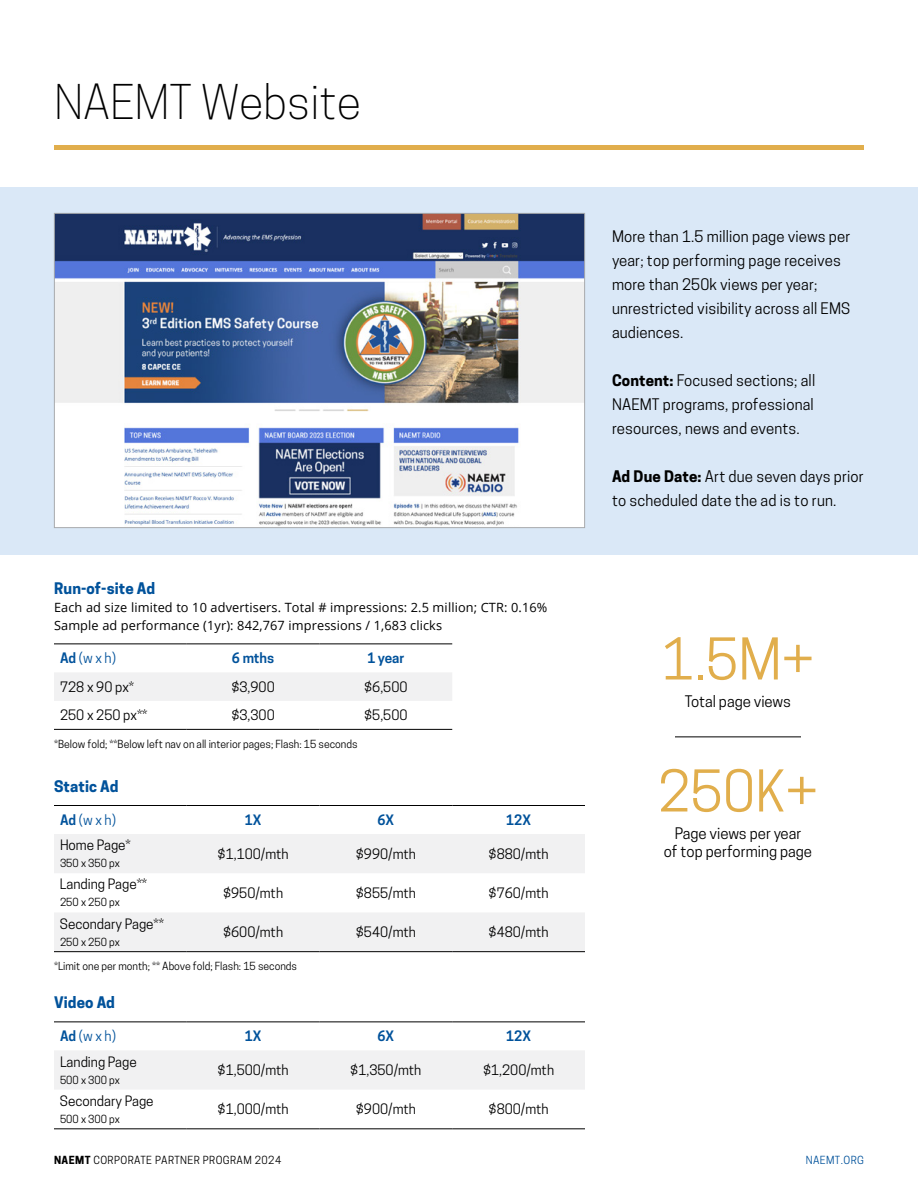
<style>
.page{position:relative;width:918px;height:1188px;background:#fff}
.page>*{position:absolute;margin:0;border:0;box-sizing:border-box;transform-origin:0 0}
.t1{font:54px "Cooper Hewitt";color:#e1ae4c}
.t2{font:300 45px "Cooper Hewitt";color:#000}
.t3{font:15px/24px "Cooper Hewitt";letter-spacing:.01em;color:#000}
.t4{font:700 15px "Cooper Hewitt";letter-spacing:.01em;color:#00529b}
.t5{font:13.5px "Cooper Hewitt";color:#000}
.t6{font:600 13.5px "Cooper Hewitt";color:#00529b}
.t7{font:13.5px "Cooper Hewitt";color:#00529b}
.t8{font:12.75px/18px "Open Sans";letter-spacing:.01em;color:#000}
.t9{font:10.5px "Cooper Hewitt";color:#000}
.t10{font:10.5px "Cooper Hewitt";letter-spacing:.04em;color:#000}
.t11{font:10.5px "Cooper Hewitt";letter-spacing:.04em;color:#00529b}
.s1{font-weight:600}
.s2{font-weight:700}
</style>
<div class="page">
<div style="left:0;top:188px;width:918px;height:367px;background:#dae8f7"></div>
<hr style="left:54px;top:146px;width:810px;height:4px;background:#e1ae4c">
<hr style="left:675px;top:736px;width:126px;height:1px;background:#000">
<div style="left:54px;top:673px;width:398px;height:28px;background:#f1f1f2"></div>
<hr style="left:54px;top:644px;width:133px;height:1px;background:#000">
<hr style="left:187px;top:644px;width:133px;height:1px;background:#000">
<hr style="left:320px;top:644px;width:132px;height:1px;background:#000">
<hr style="left:54px;top:729px;width:133px;height:1px;background:#000">
<hr style="left:187px;top:729px;width:133px;height:1px;background:#000">
<hr style="left:320px;top:729px;width:132px;height:1px;background:#000">
<svg style="left:54px;top:834px;width:531px;height:117px;fill:#f1f1f2"></svg>
<hr style="left:54px;top:805px;width:133px;height:1px;background:#000">
<hr style="left:187px;top:805px;width:133px;height:1px;background:#000">
<hr style="left:320px;top:805px;width:132px;height:1px;background:#000">
<hr style="left:452px;top:805px;width:133px;height:1px;background:#000">
<hr style="left:54px;top:951px;width:133px;height:1px;background:#000">
<hr style="left:187px;top:951px;width:133px;height:1px;background:#000">
<hr style="left:320px;top:951px;width:132px;height:1px;background:#000">
<hr style="left:452px;top:951px;width:133px;height:1px;background:#000">
<div style="left:54px;top:1051px;width:531px;height:38px;background:#f1f1f2"></div>
<hr style="left:54px;top:1022px;width:133px;height:1px;background:#000">
<hr style="left:187px;top:1022px;width:133px;height:1px;background:#000">
<hr style="left:320px;top:1022px;width:132px;height:1px;background:#000">
<hr style="left:452px;top:1022px;width:133px;height:1px;background:#000">
<hr style="left:54px;top:1128px;width:133px;height:1px;background:#000">
<hr style="left:187px;top:1128px;width:133px;height:1px;background:#000">
<hr style="left:320px;top:1128px;width:132px;height:1px;background:#000">
<hr style="left:452px;top:1128px;width:133px;height:1px;background:#000">
<img style="left:56px;top:215px;width:527px;height:311px">
<div style="left:54px;top:213px;width:531px;height:315px;border:1px solid #a7a9ac"></div>
<h2 class="t2" style="left:54px;top:76px;width:309px">NAEMT Website</h2>
<p class="t4" style="left:54px;top:579px;width:103px">Run-of-site Ad</p>
<p class="t8" style="left:54px;top:598px;width:495px">Each ad size limited to 10 advertisers. Total # impressions: 2.5 million; CTR: 0.16%<br>Sample ad performance (1yr): 842,767 impressions / 1,683 clicks</p>
<p class="t7" style="left:60px;top:650px;width:58px"><span class="s1">Ad</span> (w x h)</p>
<p class="t6" style="left:232px;top:650px;width:44px">6 mths</p>
<p class="t6" style="left:367px;top:650px;width:39px">1 year</p>
<p class="t5" style="left:60px;top:679px;width:76px">728 x 90 px*</p>
<p class="t5" style="left:231px;top:679px;width:45px">$3,900</p>
<p class="t5" style="left:364px;top:679px;width:45px">$6,500</p>
<p class="t5" style="left:60px;top:707px;width:89px">250 x 250 px**</p>
<p class="t5" style="left:231px;top:707px;width:45px">$3,300</p>
<p class="t5" style="left:364px;top:707px;width:45px">$5,500</p>
<p class="t9" style="left:54px;top:737px;width:305px">*Below fold; **Below left nav on all interior pages; Flash: 15 seconds</p>
<p class="t4" style="left:54px;top:777px;width:66px">Static Ad</p>
<p class="t7" style="left:60px;top:812px;width:58px"><span class="s1">Ad</span> (w x h)</p>
<p class="t6" style="left:245px;top:812px;width:18px">1X</p>
<p class="t6" style="left:378px;top:812px;width:18px">6X</p>
<p class="t6" style="left:506px;top:812px;width:26px">12X</p>
<p class="t5" style="left:60px;top:837px;width:72px">Home Page*</p>
<p class="t9" style="left:60px;top:857px;width:61px">350 x 350 px</p>
<p class="t5" style="left:218px;top:846px;width:73px">$1,100/mth</p>
<p class="t5" style="left:356px;top:846px;width:62px">$990/mth</p>
<p class="t5" style="left:489px;top:846px;width:62px">$880/mth</p>
<p class="t5" style="left:60px;top:876px;width:89px">Landing Page**</p>
<p class="t9" style="left:60px;top:896px;width:61px">250 x 250 px</p>
<p class="t5" style="left:223px;top:885px;width:62px">$950/mth</p>
<p class="t5" style="left:356px;top:885px;width:62px">$855/mth</p>
<p class="t5" style="left:489px;top:885px;width:62px">$760/mth</p>
<p class="t5" style="left:60px;top:916px;width:106px">Secondary Page**</p>
<p class="t9" style="left:60px;top:936px;width:61px">250 x 250 px</p>
<p class="t5" style="left:223px;top:924px;width:62px">$600/mth</p>
<p class="t5" style="left:356px;top:924px;width:62px">$540/mth</p>
<p class="t5" style="left:489px;top:924px;width:62px">$480/mth</p>
<p class="t9" style="left:54px;top:960px;width:245px">*Limit one per month; ** Above fold; Flash: 15 seconds</p>
<p class="t4" style="left:54px;top:993px;width:63px">Video Ad</p>
<p class="t7" style="left:60px;top:1028px;width:58px"><span class="s1">Ad</span> (w x h)</p>
<p class="t6" style="left:245px;top:1028px;width:18px">1X</p>
<p class="t6" style="left:378px;top:1028px;width:18px">6X</p>
<p class="t6" style="left:506px;top:1028px;width:26px">12X</p>
<p class="t5" style="left:60px;top:1054px;width:78px">Landing Page</p>
<p class="t9" style="left:60px;top:1073px;width:61px">500 x 300 px</p>
<p class="t5" style="left:218px;top:1062px;width:73px">$1,500/mth</p>
<p class="t5" style="left:350px;top:1062px;width:73px">$1,350/mth</p>
<p class="t5" style="left:483px;top:1062px;width:73px">$1,200/mth</p>
<p class="t5" style="left:60px;top:1093px;width:95px">Secondary Page</p>
<p class="t9" style="left:60px;top:1113px;width:61px">500 x 300 px</p>
<p class="t5" style="left:218px;top:1101px;width:73px">$1,000/mth</p>
<p class="t5" style="left:356px;top:1101px;width:62px">$900/mth</p>
<p class="t5" style="left:489px;top:1101px;width:62px">$800/mth</p>
<p class="t3" style="left:612px;top:225px;width:240px">More than 1.5 million page views per year; top performing page receives more than 250k views per year; unrestricted visibility across all EMS audiences.</p>
<p class="t3" style="left:612px;top:369px;width:205px;text-align:justify"><span class="s2">Content:</span> Focused sections; all NAEMT programs, professional resources, news and events.</p>
<p class="t3" style="left:612px;top:465px;width:253px"><span class="s2">Ad Due Date:</span> Art due seven days prior to scheduled date the ad is to run.</p>
<h1 class="t1" style="left:662px;top:628px;width:154px">1.5M+</h1>
<p class="t3" style="left:685px;top:689px;width:108px">Total page views</p>
<h1 class="t1" style="left:658px;top:760px;width:161px">250K+</h1>
<p class="t3" style="left:664px;top:824px;width:150px;line-height:18px;text-align:center">Page views per year<br>of top performing page</p>
<p class="t10" style="left:54px;top:1154px;width:229px"><span class="s2">NAEMT</span> CORPORATE PARTNER PROGRAM 2024</p>
<p class="t11" style="left:806px;top:1154px;width:60px">NAEMT.ORG</p>
</div>
